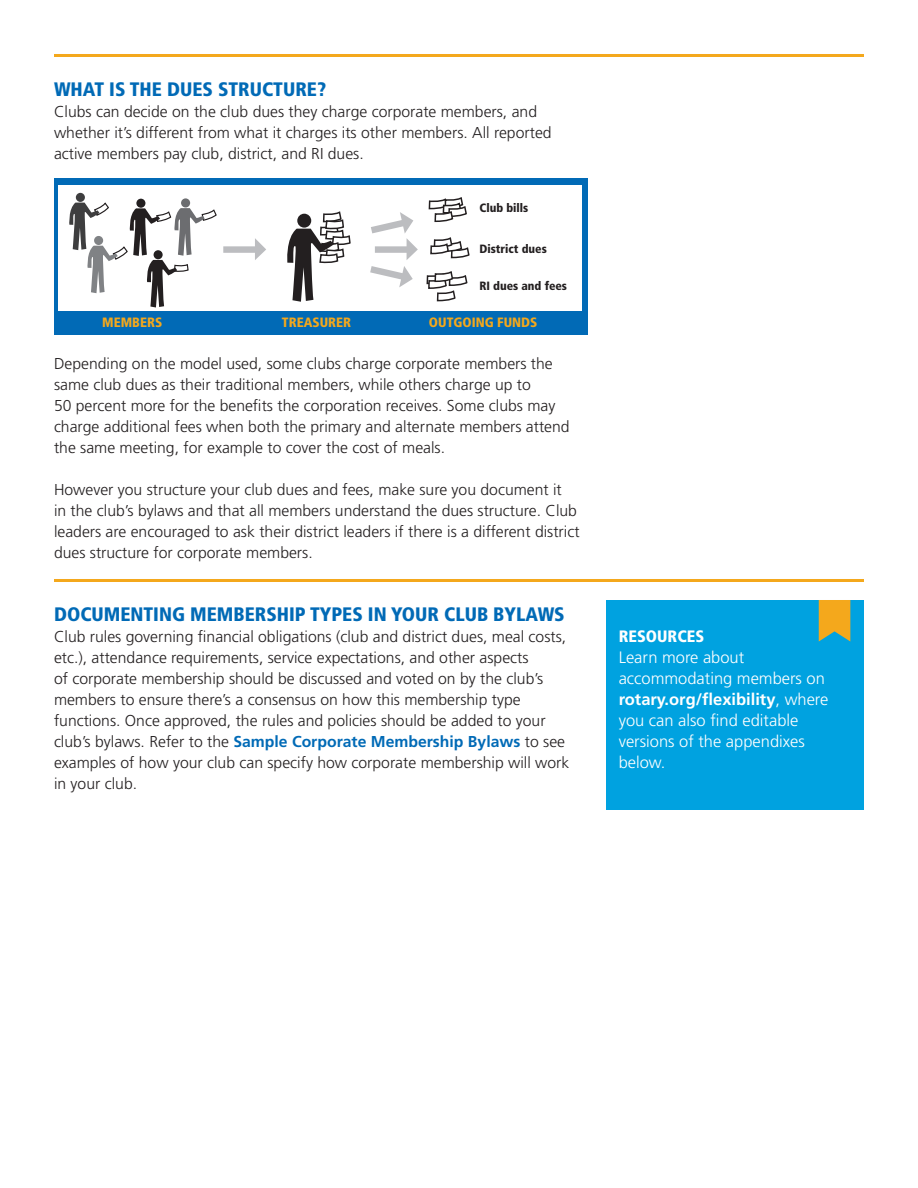
<style>
.page{position:relative;width:918px;height:1188px;background:#fff}
.page>*{position:absolute;margin:0;border:0;box-sizing:border-box;transform-origin:0 0}
.t1{font:900 condensed 19.5px "Frutiger LT Std";color:#016ab6}
.t2{font:300 16.5px/21px "Frutiger LT Std";color:#fff}
.t3{font:900 condensed 16.5px "Frutiger LT Std";color:#fff}
.t4{font:300 15.75px/21px "Frutiger LT Std";color:#231f20}
.t5{font:900 condensed 13.5px "Frutiger LT Std";color:#f4a81c}
.t6{font:900 condensed 12px "Frutiger LT Std";color:#231f20}
.s1{font-weight:700;color:#016ab6}
.s2{font-weight:700}
</style>
<div class="page">
<div style="left:54px;top:178px;width:534px;height:157px;background:#016ab6"></div>
<div style="left:606px;top:600px;width:258px;height:210px;background:#00a2e0"></div>
<svg style="left:819px;top:600px;width:31px;height:42px"></svg>
<hr style="left:54px;top:579px;width:810px;height:3px;background:#f4a81c">
<hr style="left:54px;top:54px;width:810px;height:3px;background:#f4a81c">
<div style="left:58px;top:185px;width:524px;height:126px;background:#fff"></div>
<svg style="left:426px;top:197px;width:44px;height:105px"></svg>
<svg style="left:287px;top:211px;width:64px;height:91px"></svg>
<div style="left:181px;top:198px;width:9px;height:9px;background:#6c6d70;border-radius:50%"></div>
<div style="left:136px;top:199px;width:9px;height:9px;background:#231f20;border-radius:50%"></div>
<div style="left:76px;top:193px;width:9px;height:9px;background:#3e3e3f;border-radius:50%"></div>
<svg style="left:69px;top:201px;width:148px;height:107px"></svg>
<svg style="left:223px;top:238px;width:43px;height:22px"></svg>
<svg style="left:371px;top:212px;width:47px;height:48px"></svg>
<svg style="left:370px;top:266px;width:43px;height:21px"></svg>
<p class="t1" style="left:54px;top:77px;width:274px">WHAT IS THE DUES STRUCTURE?</p>
<p class="t4" style="left:54px;top:101px;width:499px">Clubs can decide on the club dues they charge corporate members, and whether it’s different from what it charges its other members. All reported active members pay club, district, and RI dues.</p>
<p class="t5" style="left:102px;top:314px;width:62px">MEMBERS</p>
<p class="t5" style="left:282px;top:314px;width:71px">TREASURER</p>
<p class="t6" style="left:480px;top:200px;width:50px">Club bills</p>
<p class="t6" style="left:480px;top:241px;width:69px">District dues</p>
<p class="t6" style="left:480px;top:279px;width:89px">RI dues and fees</p>
<p class="t5" style="left:429px;top:314px;width:110px">OUTGOING FUNDS</p>
<p class="t4" style="left:54px;top:353px;width:517px">Depending on the model used, some clubs charge corporate members the same club dues as their traditional members, while others charge up to<br>50 percent more for the benefits the corporation receives. Some clubs may charge additional fees when both the primary and alternate members attend the same meeting, for example to cover the cost of meals.</p>
<p class="t4" style="left:54px;top:479px;width:527px">However you structure your club dues and fees, make sure you document it<br>in the club’s bylaws and that all members understand the dues structure. Club leaders are encouraged to ask their district leaders if there is a different district dues structure for corporate members.</p>
<p class="t1" style="left:54px;top:602px;width:512px">DOCUMENTING MEMBERSHIP TYPES IN YOUR CLUB BYLAWS</p>
<p class="t4" style="left:54px;top:626px;width:517px">Club rules governing financial obligations (club and district dues, meal costs, etc.), attendance requirements, service expectations, and other aspects<br>of corporate membership should be discussed and voted on by the club’s members to ensure there’s a consensus on how this membership type functions. Once approved, the rules and policies should be added to your club’s bylaws. Refer to the <span class="s1">Sample Corporate Membership Bylaws</span> to see examples of how your club can specify how corporate membership will work in your club.</p>
<p class="t3" style="left:619px;top:626px;width:87px">RESOURCES</p>
<p class="t2" style="left:619px;top:647px;width:211px">Learn more about accommodating members on <span class="s2">rotary.org/flexibility</span>, where you can also find editable versions of the appendixes below.</p>
</div>
